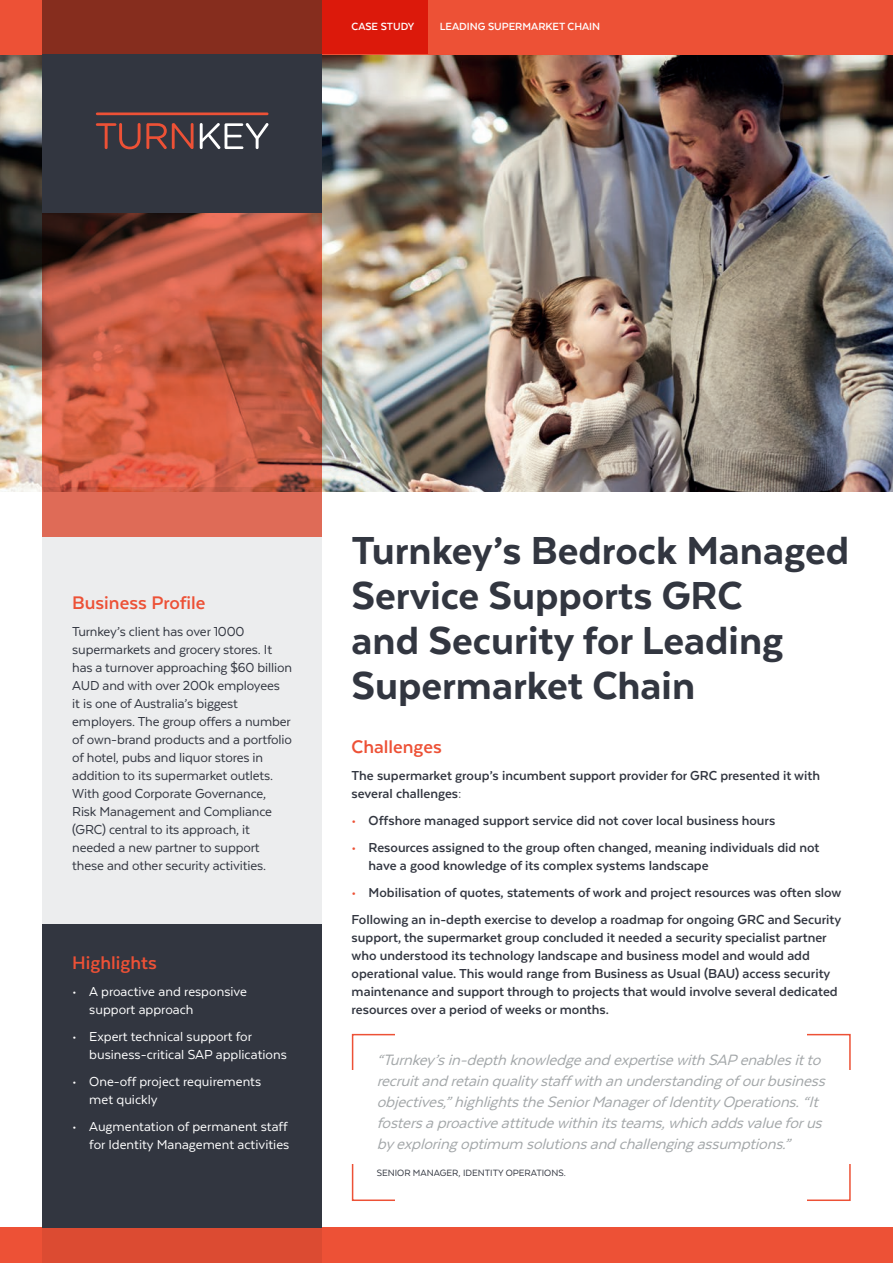
<style>
.page{position:relative;width:893px;height:1263px;background:#fff}
.page>*{position:absolute;margin:0;border:0;box-sizing:border-box;transform-origin:0 0}
.t1{font:800 45px/45px "Texta";color:#323640}
.t2{font:700 21px "Texta";color:#ed5136}
.t3{font:italic 17.25px/21px "Texta";color:#a3a7a9}
.t4{font:700 15px/18px "Texta";color:#323640}
.t5{font:15px/18px "Texta";letter-spacing:-.01em;color:#323640}
.t6{font:15px/18px "Texta";color:#fff}
.t7{font:700 12px "Texta";color:#fff}
.t8{font:10.5px "Texta";color:#323640}
.s1{color:#ed5136}
</style>
<div class="page">
<img style="left:0;top:54px;width:893px;height:438px">
<div style="left:0;top:1228px;width:893px;height:35px;background:#ed5136"></div>
<svg style="left:43px;top:537px;width:279px;height:726px;background:#eadfde"></svg>
<div style="left:0;top:0;width:893px;height:54px;background:#ed5136"></div>
<div style="left:43px;top:0;width:279px;height:54px;background:#862d1e"></div>
<svg style="left:43px;top:212px;width:279px;height:325px;background:#c15a43"></svg>
<div style="left:322px;top:0;width:106px;height:54px;background:#dc190b"></div>
<div style="left:43px;top:54px;width:279px;height:158px;background:#323640"></div>
<hr style="left:96px;top:112px;width:172px;height:3px;background:#ed5136">
<svg style="left:96px;top:123px;width:98px;height:26px"></svg>
<svg style="left:200px;top:123px;width:68px;height:26px"></svg>
<div style="left:43px;top:924px;width:279px;height:304px;background:#323640"></div>
<p class="t7" style="left:352px;top:20px;width:64px">CASE STUDY</p>
<p class="t7" style="left:440px;top:20px;width:162px">LEADING SUPERMARKET CHAIN</p>
<h2 class="t2" style="left:72px;top:592px;width:135px">Business Profile</h2>
<p class="t5" style="left:72px;top:622px;width:221px">Turnkey’s client has over 1000 supermarkets and grocery stores. It has a turnover approaching $60 billion AUD and with over 200k employees<br>it is one of Australia’s biggest employers. The group offers a number of own-brand products and a portfolio of hotel, pubs and liquor stores in addition to its supermarket outlets.<br>With good Corporate Governance, Risk Management and Compliance (GRC) central to its approach, it needed a new partner to support these and other security activities.</p>
<h2 class="t2" style="left:72px;top:952px;width:86px">Highlights</h2>
<p class="t6" style="left:89px;top:982px;width:159px;text-indent:-17px">• A proactive and responsive support approach</p>
<p class="t6" style="left:89px;top:1027px;width:199px;text-indent:-17px">• Expert technical support for business-critical SAP applications</p>
<p class="t6" style="left:89px;top:1072px;width:173px;text-indent:-17px">• One-off project requirements met quickly</p>
<p class="t6" style="left:72px;top:1117px;width:219px;text-align:right">• Augmentation of permanent staff for Identity Management activities</p>
<h1 class="t1" style="left:352px;top:527px;width:499px">Turnkey’s Bedrock Managed<br>Service Supports GRC<br>and Security for Leading<br>Supermarket Chain</h1>
<h2 class="t2" style="left:352px;top:736px;width:92px">Challenges</h2>
<p class="t4" style="left:352px;top:766px;width:470px">The supermarket group’s incumbent support provider for GRC presented it with several challenges:</p>
<p class="t4" style="left:352px;top:811px;width:425px"><span class="s1">•</span> Offshore managed support service did not cover local business hours</p>
<p class="t4" style="left:369px;top:838px;width:452px;text-indent:-17px"><span class="s1">•</span> Resources assigned to the group often changed, meaning individuals did not have a good knowledge of its complex systems landscape</p>
<p class="t4" style="left:352px;top:879px;width:491px;line-height:27px"><span class="s1">•</span> Mobilisation of quotes, statements of work and project resources was often slow<br>Following an in-depth exercise to develop a roadmap for ongoing GRC and Security</p>
<p class="t4" style="left:352px;top:928px;width:488px">support, the supermarket group concluded it needed a security specialist partner who understood its technology landscape and business model and would add operational value. This would range from Business as Usual (BAU) access security maintenance and support through to projects that would involve several dedicated resources over a period of weeks or months.</p>
<p class="t3" style="left:377px;top:1049px;width:454px">“Turnkey’sin-depthknowledgeandexpertisewithSAPenablesitto recruitandretainqualitystaffwithanunderstandingofourbusiness objectives,”highlightstheSeniorManagerofIdentityOperations.“It fostersaproactiveattitudewithinitsteams,whichaddsvalueforus byexploringoptimum solutionsandchallengingassumptions.”</p>
<p class="t8" style="left:377px;top:1167px;width:191px">SENIOR MANAGER, IDENTITY OPERATIONS.</p>
</div>
